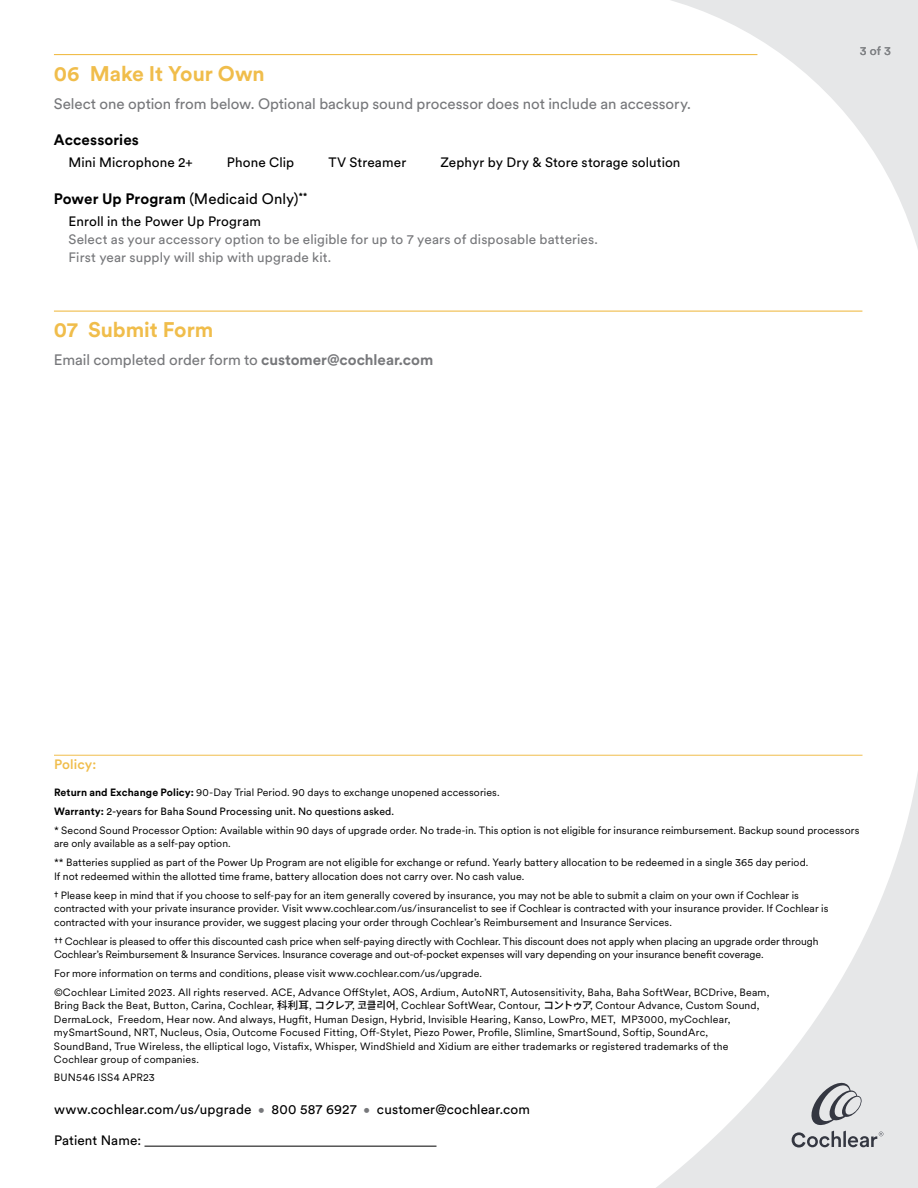
<style>
.page{position:relative;width:918px;height:1188px;background:#fff}
.page>*{position:absolute;margin:0;border:0;box-sizing:border-box;transform-origin:0 0}
.t1{font:700 21px "Circular XX";letter-spacing:-.005em;color:#f0bd4b}
.t2{font:15px "Circular XX";letter-spacing:-.005em;color:#77787b}
.t3{font:700 15px "Circular XX";letter-spacing:.005em;color:#000}
.t4{font:13.5px "Circular XX";letter-spacing:.01em;color:#000}
.t5{font:13.5px/18px "Circular XX";letter-spacing:.01em;color:#77787b}
.t6{font:500 13.5px "Circular XX";letter-spacing:.005em;color:#f0bd4b}
.t7{font:12px "Circular XX";color:#808285}
.t8{font:10.5px/13.5px "Circular XX";letter-spacing:.01em;color:#000}
.s1{font-weight:400}
.s2{font-weight:700}
.s3{font-style:inherit}
.s4{font-family:"Noto Sans JP";font-weight:500}
.s5{font-family:"Noto Sans KR";font-weight:500}
.s6{font-weight:700;font-size:12px;color:#77787b}
</style>
<div class="page">
<svg style="left:572px;top:0;width:346px;height:312px"></svg>
<svg style="left:638px;top:754px;width:280px;height:434px"></svg>
<svg style="left:809px;top:1082px;width:54px;height:43px;background:#b6b8bb"></svg>
<svg style="left:792px;top:1131px;width:91px;height:16px"></svg>
<hr style="left:144px;top:1146px;width:293px;height:1px;background:#000">
<hr style="left:54px;top:755px;width:808px;height:1px;background:#f0bd4b">
<hr style="left:54px;top:54px;width:703px;height:1px;background:#f0bd4b">
<hr style="left:54px;top:311px;width:808px;height:1px;background:#f0bd4b">
<h1 class="t1" style="left:54px;top:59px;width:212px">06 Make It Your Own</h1>
<h2 class="t2" style="left:54px;top:93px;width:638px">Select one option from below. Optional backup sound processor does not include an accessory.</h2>
<h2 class="t3" style="left:54px;top:130px;width:87px">Accessories</h2>
<p class="t4" style="left:68px;top:154px;width:126px">Mini Microphone 2+</p>
<p class="t4" style="left:227px;top:154px;width:69px">Phone Clip</p>
<p class="t4" style="left:328px;top:154px;width:79px">TV Streamer</p>
<p class="t4" style="left:440px;top:154px;width:242px">Zephyr by Dry &amp; Store storage solution</p>
<h2 class="t3" style="left:54px;top:188px;width:255px">Power Up Program <span class="s1">(Medicaid Only)</span><sup>**</sup></h2>
<p class="t4" style="left:68px;top:212px;width:194px">Enroll in the Power Up Program</p>
<p class="t5" style="left:68px;top:230px;width:531px">Select as your accessory option to be eligible for up to 7 years of disposable batteries.<br>First year supply will ship with upgrade kit.</p>
<h1 class="t1" style="left:54px;top:315px;width:161px">07 Submit Form</h1>
<h2 class="t2" style="left:54px;top:350px;width:381px">Email completed order form to <span class="s2">customer@cochlear.com</span></h2>
<p class="t7" style="left:860px;top:42px;width:33px">3 of 3</p>
<p class="t6" style="left:54px;top:755px;width:44px">Policy:</p>
<p class="t8" style="left:54px;top:783px;width:807px;line-height:18.9px"><span class="s2">Return and Exchange Policy:</span> 90-Day Trial Period. 90 days to exchange unopened accessories.<br><span class="s2">Warranty:</span> <span class="s3">2-years for Baha Sound Processing unit. No questions asked.<br></span>* Second Sound Processor Option: Available within 90 days of upgrade order. No trade-in. This option is not eligible for insurance reimbursement. Backup sound processors</p>
<p class="t8" style="left:54px;top:834px;width:756px;line-height:18.9px">are only available as a self-pay option.<br>** Batteries supplied as part of the Power Up Program are not eligible for exchange or refund. Yearly battery allocation to be redeemed in a single 365 day period.</p>
<p class="t8" style="left:54px;top:866px;width:746px;line-height:18.9px">If not redeemed within the allotted time frame, battery allocation does not carry over. No cash value.<br>† Please keep in mind that if you choose to self-pay for an item generally covered by insurance, you may not be able to submit a claim on your own if Cochlear is</p>
<p class="t8" style="left:54px;top:901px;width:776px">contracted with your private insurance provider. Visit www.cochlear.com/us/insurancelist to see if Cochlear is contracted with your insurance provider. If Cochlear is contracted with your insurance provider, we suggest placing your order through Cochlear’s Reimbursement and Insurance Services.</p>
<p class="t8" style="left:54px;top:934px;width:766px">†† Cochlear is pleased to offer this discounted cash price when self-paying directly with Cochlear. This discount does not apply when placing an upgrade order through<br>Cochlear’s Reimbursement &amp; Insurance Services. Insurance coverage and out-of-pocket expenses will vary depending on your insurance benefit coverage.</p>
<p class="t8" style="left:54px;top:963px;width:717px;line-height:18.9px">For more information on terms and conditions, please visit www.cochlear.com/us/upgrade.<br>©Cochlear Limited 2023. All rights reserved. ACE, Advance OffStylet, AOS, Ardium, AutoNRT, Autosensitivity, Baha, Baha SoftWear, BCDrive, Beam,</p>
<p class="t8" style="left:54px;top:999px;width:707px">Bring Back the Beat, Button, Carina, Cochlear, <span class="s4">科利耳</span>, <span class="s4">コクレア</span>, <span class="s5">코클리어</span>, Cochlear SoftWear, Contour, <span class="s4">コントゥア</span>, Contour Advance, Custom Sound, DermaLock, Freedom, Hear now. And always, Hugfit, Human Design, Hybrid, Invisible Hearing, Kanso, LowPro, MET, MP3000, myCochlear, mySmartSound, NRT, Nucleus, Osia, Outcome Focused Fitting, Off-Stylet, Piezo Power, Profile, Slimline, SmartSound, Softip, SoundArc, SoundBand, True Wireless, the elliptical logo, Vistafix, Whisper, WindShield and Xidium are either trademarks or registered trademarks of the Cochlear group of companies.</p>
<p class="t8" style="left:54px;top:1070px;width:102px">BUN546 ISS4 APR23</p>
<p class="t4" style="left:54px;top:1100px;width:477px">www.cochlear.com/us/upgrade <span class="s6">•</span> 800 587 6927 <span class="s6">•</span> customer@cochlear.com</p>
<p class="t4" style="left:54px;top:1131px;width:89px">Patient Name:</p>
</div>
